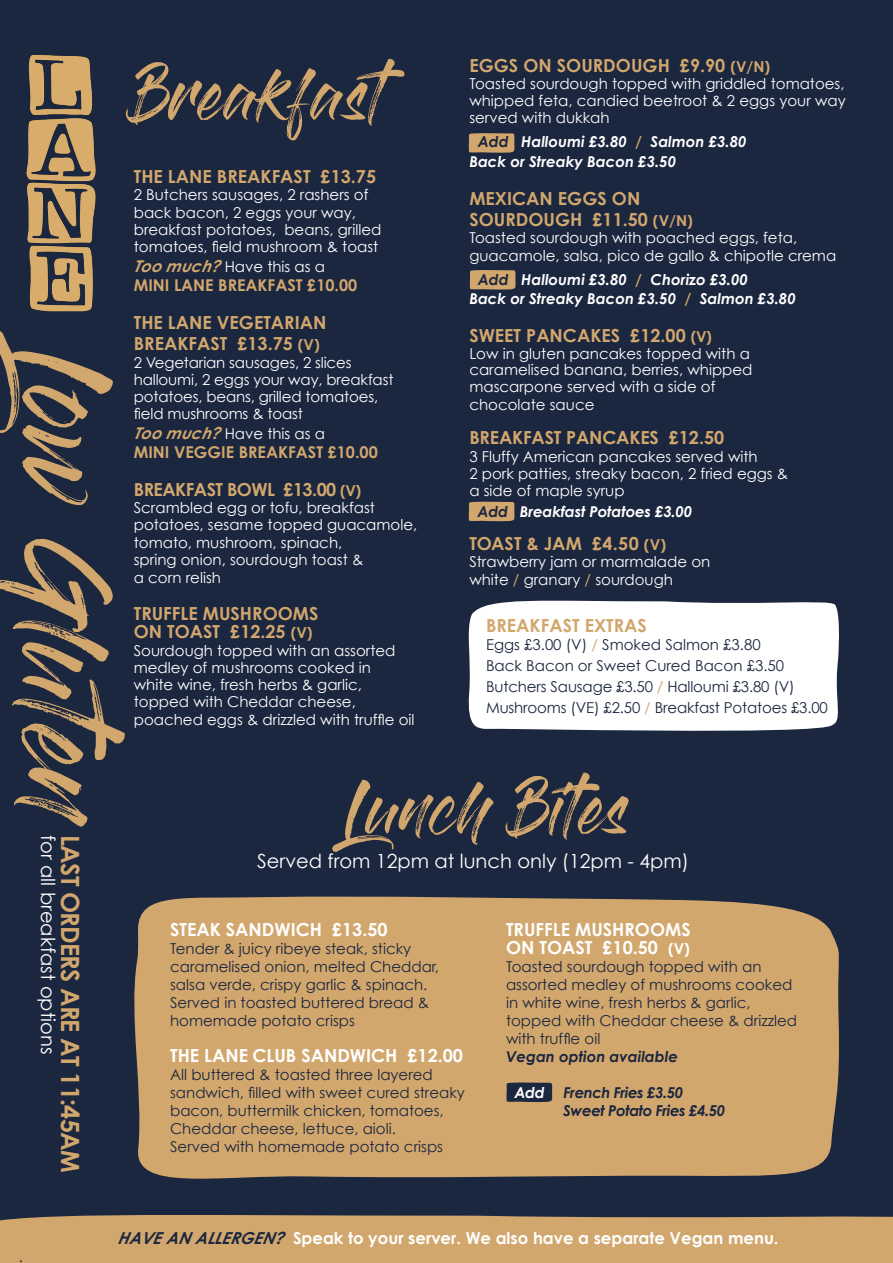
<style>
.page{position:relative;width:893px;height:1263px;background:#fff}
.page>*{position:absolute;margin:0;border:0;box-sizing:border-box;transform-origin:0 0}
.t1{font:88.5px "Gloss And Bloom";color:#d2a76d}
.t2{font:52.5px "Gloss And Bloom";color:#d2a76d}
.t3{font:700 25.2px "Century Gothic";letter-spacing:-.03em;color:#d2a76d}
.t4{font:19.5px "Century Gothic";color:#fff}
.t5{font:700 18px "Century Gothic";color:#d2a76d}
.t6{font:700 18px "Century Gothic";color:#fff}
.t7{font:700 18px "Century Gothic";letter-spacing:-.03em;color:#d2a76d}
.t8{font:700 16.5px "Century Gothic";color:#fff}
.t9{font:700 16.2px "Century Gothic";color:#d2a76d}
.t10{font:15px/17.2px "Century Gothic";color:#fff}
.t11{font:15px/18px "Century Gothic";color:#1b263f}
.t12{font:italic 700 15px "Century Gothic";color:#fff}
.t13{font:italic 700 15px "Century Gothic";letter-spacing:-.03em;color:#1b263f}
.t14{font:italic 700 15px "Century Gothic";color:#1b263f}
.s1{font-size:15px}
.s2{color:#1b263f}
.s3{color:#d2a76d}
.s4{color:#d8ad6b}
.s5{font-weight:700;font-style:italic;font-size:16.2px;color:#d2a76d}
.s6{font-style:italic;color:#1b263f}
.s7{font-size:18px;color:#d2a76d}
.s8{font-weight:400;font-size:15px;color:#d2a76d}
</style>
<div class="page">
<div style="left:0;top:0;width:893px;height:1210px;background:#1b263f"></div>
<svg style="left:0;top:1210px;width:893px;height:53px;background:#bc9767"></svg>
<img style="left:20px;top:40px;width:91px;height:296px">
<svg style="left:465px;top:596px;width:375px;height:140px"></svg>
<svg style="left:128px;top:892px;width:716px;height:300px;background:#be9968"></svg>
<svg style="left:470px;top:269px;width:46px;height:21px"></svg>
<svg style="left:469px;top:132px;width:46px;height:21px"></svg>
<svg style="left:469px;top:501px;width:46px;height:21px"></svg>
<svg style="left:516px;top:1002px;width:46px;height:21px"></svg>
<svg style="left:506px;top:1082px;width:47px;height:21px"></svg>
<p class="t5" style="left:469px;top:54px;width:302px">EGGS ON SOURDOUGH £9.90 <span class="s1">(V/N)</span></p>
<p class="t10" style="left:469px;top:75px;width:378px;text-align:justify">Toasted sourdough topped with griddled tomatoes, whipped feta, candied beetroot &amp; 2 eggs your way served with dukkah</p>
<p class="t12" style="left:478px;top:132px;width:270px"><span class="s2">Add</span> Halloumi £3.80 <span class="s3">/</span> Salmon £3.80</p>
<p class="t12" style="left:469px;top:152px;width:208px">Back or Streaky Bacon £3.50</p>
<p class="t5" style="left:469px;top:187px;width:172px">MEXICAN EGGS ON</p>
<p class="t5" style="left:469px;top:208px;width:225px">SOURDOUGH £11.50 <span class="s1">(V/N)</span></p>
<p class="t10" style="left:469px;top:229px;width:329px">Toasted sourdough with poached eggs, feta,</p>
<p class="t10" style="left:469px;top:246px;width:368px">guacamole, salsa, pico de gallo &amp; chipotle crema</p>
<p class="t12" style="left:478px;top:270px;width:271px"><span class="s2">Add</span> Halloumi £3.80 <span class="s3">/</span> Chorizo £3.00</p>
<p class="t12" style="left:469px;top:289px;width:328px">Back or Streaky Bacon £3.50 <span class="s3">/</span> Salmon £3.80</p>
<p class="t5" style="left:469px;top:325px;width:244px">SWEET PANCAKES £12.00 <span class="s1">(V)</span></p>
<p class="t10" style="left:469px;top:345px;width:282px">Low in gluten pancakes topped with a</p>
<p class="t10" style="left:469px;top:361px;width:285px">caramelised banana, berries, whipped</p>
<p class="t10" style="left:469px;top:378px;width:248px">mascarpone served with a side of</p>
<p class="t10" style="left:469px;top:396px;width:127px">chocolate sauce</p>
<p class="t5" style="left:469px;top:427px;width:256px">BREAKFAST PANCAKES £12.50</p>
<p class="t10" style="left:469px;top:447px;width:290px">3 Fluffy American pancakes served with</p>
<p class="t10" style="left:469px;top:465px;width:320px">2 pork patties, streaky bacon, 2 fried eggs &amp;</p>
<p class="t10" style="left:469px;top:482px;width:157px">a side of maple syrup</p>
<p class="t12" style="left:477px;top:502px;width:216px"><span class="s2">Add</span> Breakfast Potatoes £3.00</p>
<p class="t5" style="left:469px;top:532px;width:198px">TOAST &amp; JAM £4.50 <span class="s1">(V)</span></p>
<p class="t10" style="left:469px;top:553px;width:242px">Strawberry jam or marmalade on</p>
<p class="t10" style="left:469px;top:571px;width:205px">white <span class="s4">/</span> granary <span class="s4">/</span> sourdough</p>
<p class="t2" style="left:134px;top:71px;width:284px">Breakfast</p>
<p class="t5" style="left:134px;top:165px;width:244px">THE LANE BREAKFAST £13.75</p>
<p class="t10" style="left:134px;top:186px;width:236px">2 Butchers sausages, 2 rashers of</p>
<p class="t10" style="left:134px;top:203px;width:224px">back bacon, 2 eggs your way,</p>
<p class="t10" style="left:134px;top:221px;width:249px">breakfast potatoes, beans, grilled</p>
<p class="t10" style="left:134px;top:237px;width:246px;line-height:19.5px">tomatoes, field mushroom &amp; toast<br><span class="s5">Too much?</span>Have this as a</p>
<p class="t9" style="left:134px;top:275px;width:225px">MINI LANE BREAKFAST £10.00</p>
<p class="t5" style="left:134px;top:311px;width:194px">THE LANE VEGETARIAN</p>
<p class="t5" style="left:134px;top:332px;width:188px">BREAKFAST £13.75 <span class="s1">(V)</span></p>
<p class="t10" style="left:134px;top:353px;width:219px">2 Vegetarian sausages, 2 slices</p>
<p class="t10" style="left:134px;top:371px;width:261px">halloumi, 2 eggs your way, breakfast</p>
<p class="t10" style="left:134px;top:388px;width:246px">potatoes, beans, grilled tomatoes,</p>
<p class="t10" style="left:134px;top:405px;width:171px">field mushrooms &amp; toast</p>
<p class="t10" style="left:134px;top:425px;width:193px"><span class="s5">Too much?</span>Have this as a</p>
<p class="t9" style="left:134px;top:442px;width:245px">MINI VEGGIE BREAKFAST £10.00</p>
<p class="t7" style="left:134px;top:478px;width:229px">BREAKFAST BOWL £13.00 <span class="s1">(V)</span></p>
<p class="t10" style="left:134px;top:499px;width:243px">Scrambled egg or tofu, breakfast</p>
<p class="t10" style="left:134px;top:516px;width:285px">potatoes, sesame topped guacamole,</p>
<p class="t10" style="left:134px;top:533px;width:210px">tomato, mushroom, spinach,</p>
<p class="t10" style="left:134px;top:551px;width:231px">spring onion, sourdough toast &amp;</p>
<p class="t10" style="left:134px;top:569px;width:89px">a corn relish</p>
<p class="t5" style="left:134px;top:602px;width:186px">TRUFFLE MUSHROOMS</p>
<p class="t5" style="left:134px;top:620px;width:180px">ON TOAST £12.25 <span class="s1">(V)</span></p>
<p class="t10" style="left:134px;top:641px;width:263px">Sourdough topped with an assorted</p>
<p class="t10" style="left:134px;top:659px;width:239px">medley of mushrooms cooked in</p>
<p class="t10" style="left:134px;top:676px;width:230px">white wine, fresh herbs &amp; garlic,</p>
<p class="t10" style="left:134px;top:693px;width:224px">topped with Cheddar cheese,</p>
<p class="t10" style="left:134px;top:710px;width:282px">poached eggs &amp; drizzled with truffle oil</p>
<p class="t1" style="left:104px;top:350px;width:478px;rotate:90deg">Low Gluten</p>
<p class="t5" style="left:486px;top:614px;width:162px">BREAKFAST EXTRAS</p>
<p class="t11" style="left:486px;top:636px;width:276px">Eggs £3.00 (V) <span class="s3">/</span> Smoked Salmon £3.80</p>
<p class="t11" style="left:486px;top:657px;width:300px">Back Bacon or Sweet Cured Bacon £3.50</p>
<p class="t11" style="left:486px;top:678px;width:310px">Butchers Sausage £3.50 <span class="s3">/</span> Halloumi £3.80 (V)</p>
<p class="t11" style="left:486px;top:699px;width:343px">Mushrooms (VE) £2.50 <span class="s3">/</span> Breakfast Potatoes £3.00</p>
<p class="t2" style="left:344px;top:785px;width:286px">Lunch Bites</p>
<p class="t4" style="left:257px;top:849px;width:433px">Served from 12pm at lunch only (12pm - 4pm)</p>
<p class="t4" style="left:60px;top:835px;width:221px;rotate:90deg">for all breakfast options</p>
<p class="t3" style="left:86px;top:835px;width:339px;rotate:90deg">LAST ORDERS ARE AT 11:45AM</p>
<p class="t6" style="left:170px;top:918px;width:219px">STEAK SANDWICH £13.50</p>
<p class="t11" style="left:170px;top:940px;width:243px">Tender &amp; juicy ribeye steak, sticky</p>
<p class="t11" style="left:170px;top:958px;width:270px">caramelised onion, melted Cheddar,</p>
<p class="t11" style="left:170px;top:976px;width:261px">salsa verde, crispy garlic &amp; spinach.<br>Served in toasted buttered bread &amp; homemade potato crisps</p>
<p class="t6" style="left:170px;top:1044px;width:294px">THE LANE CLUB SANDWICH £12.00</p>
<p class="t11" style="left:170px;top:1066px;width:264px">All buttered &amp; toasted three layered</p>
<p class="t11" style="left:170px;top:1084px;width:296px">sandwich, filled with sweet cured streaky</p>
<p class="t11" style="left:170px;top:1102px;width:275px">bacon, buttermilk chicken, tomatoes,</p>
<p class="t11" style="left:170px;top:1120px;width:227px">Cheddar cheese, lettuce, aioli.</p>
<p class="t11" style="left:170px;top:1138px;width:274px">Served with homemade potato crisps</p>
<p class="t6" style="left:506px;top:918px;width:186px">TRUFFLE MUSHROOMS</p>
<p class="t6" style="left:506px;top:936px;width:185px">ON TOAST £10.50 <span class="s1">(V)</span></p>
<p class="t11" style="left:506px;top:958px;width:257px">Toasted sourdough topped with an</p>
<p class="t11" style="left:506px;top:976px;width:288px">assorted medley of mushrooms cooked</p>
<p class="t11" style="left:506px;top:994px;width:246px">in white wine, fresh herbs &amp; garlic,</p>
<p class="t11" style="left:506px;top:1012px;width:293px">topped with Cheddar cheese &amp; drizzled</p>
<p class="t11" style="left:506px;top:1030px;width:96px">with truffle oil</p>
<p class="t14" style="left:506px;top:1047px;width:173px">Vegan option available</p>
<p class="t12" style="left:515px;top:1083px;width:31px">Add</p>
<p class="t13" style="left:564px;top:1083px;width:121px">French Fries £3.50</p>
<p class="t13" style="left:563px;top:1101px;width:163px">Sweet Potato Fries £4.50</p>
<p class="t11" style="left:19px;top:1247px;width:6px">.</p>
<p class="t8" style="left:118px;top:1228px;width:696px"><span class="s6">HAVEAN ALLERGEN?</span> Speak to your server. We also have a separate Vegan menu.<span class="s3">.</span><span class="s7">a</span><span class="s8">sk.</span></p>
</div>
